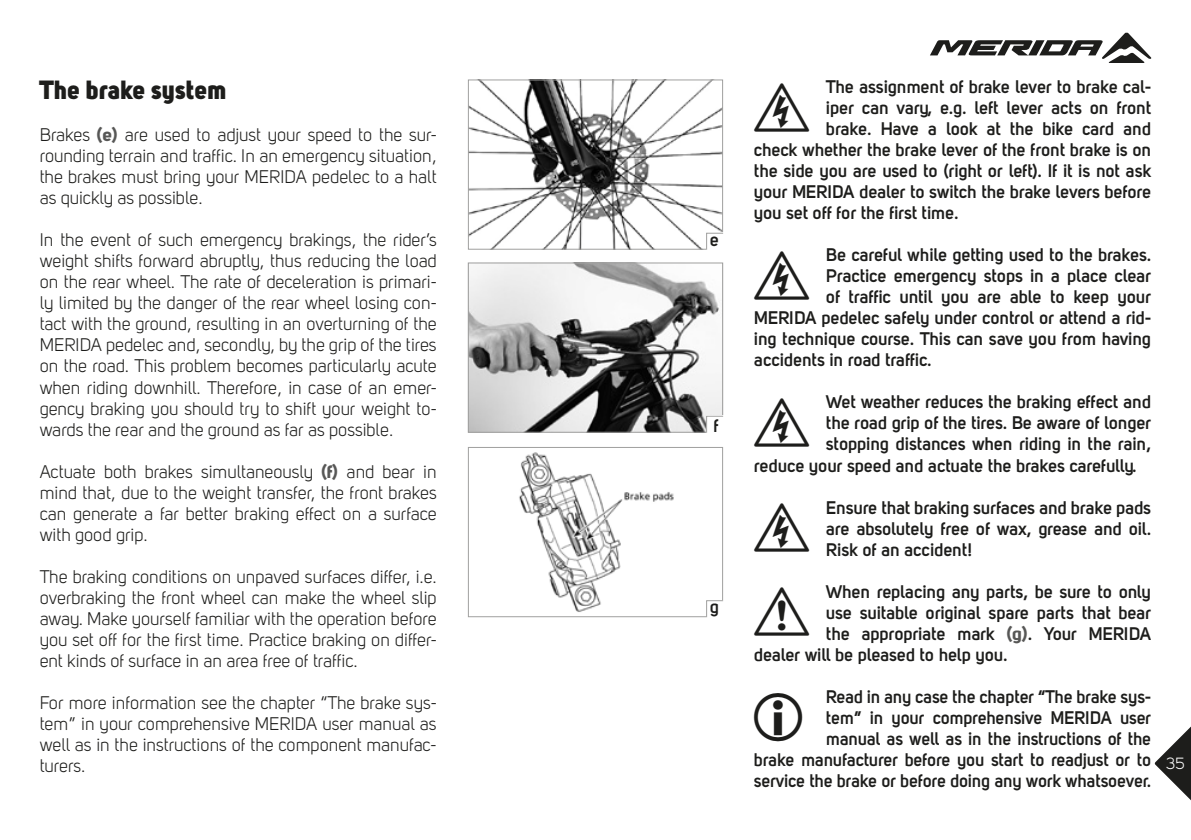
<style>
.page{position:relative;width:1191px;height:840px;background:#fff}
.page>*{position:absolute;margin:0;border:0;box-sizing:border-box;transform-origin:0 0}
.t1{font:48.6px "Picto";color:#1d1d1b}
.t2{font:48.2px "Picto";color:#1d1d1b}
.t3{font:26px "Uni Sans Heavy";color:#1d1d1b}
.t4{font:18px/21px "Uni Sans Book";color:#1d1d1b;text-align:justify}
.t5{font:700 18px/21px "Uni Sans Semi";color:#1d1d1b;text-align:justify}
.t6{font:16px "Uni Sans Book";color:#fff}
.s1{font-family:"Uni Sans Bold";color:#575756}
.s2{font-family:"Uni Sans Bold";font-weight:400;color:#575756}
</style>
<div class="page">
<svg style="left:1154px;top:726px;width:37px;height:73px"></svg>
<svg style="left:930px;top:33px;width:221px;height:30px"></svg>
<img style="left:519px;top:452px;width:155px;height:160px">
<div style="left:468px;top:446px;width:255px;height:171px;border:1px solid #a0a09f"></div>
<img style="left:470px;top:264px;width:251px;height:166px">
<div style="left:468px;top:262px;width:255px;height:170px;border:1px solid #a0a09f"></div>
<img style="left:470px;top:81px;width:251px;height:166px">
<div style="left:468px;top:79px;width:255px;height:170px;border:1px solid #a0a09f"></div>
<svg style="left:705px;top:232px;width:18px;height:18px"></svg>
<svg style="left:705px;top:415px;width:18px;height:18px"></svg>
<svg style="left:705px;top:599px;width:19px;height:19px"></svg>
<h3 class="t3" style="left:40px;top:74px;width:189px">The brake system</h3>
<p class="t4" style="left:40px;top:124px;width:398px">Brakes <span class="s1">(e)</span> are used to adjust your speed to the sur&shy;rounding terrain and traffic. In an emergency situation, the brakes must bring your MERIDA pedelec to a halt as quickly as possible.</p>
<p class="t4" style="left:40px;top:229px;width:398px">In the event of such emergency brakings, the rider’s weight shifts forward abruptly, thus reducing the load on the rear wheel. The rate of deceleration is primari&shy;ly limited by the danger of the rear wheel losing con&shy;tact with the ground, resulting in an overturning of the MERIDA pedelec and, secondly, by the grip of the tires on the road. This problem becomes particularly acute when riding downhill. Therefore, in case of an emer&shy;gency braking you should try to shift your weight to&shy;wards the rear and the ground as far as possible.</p>
<p class="t4" style="left:40px;top:460px;width:398px">Actuate both brakes simultaneously <span class="s1">(f)</span> and bear in mind that, due to the weight transfer, the front brakes can generate a far better braking effect on a surface with good grip.</p>
<p class="t4" style="left:40px;top:565px;width:398px">The braking conditions on unpaved surfaces differ, i.e. overbraking the front wheel can make the wheel slip away. Make yourself familiar with the operation before you set off for the first time. Practice braking on differ&shy;ent kinds of surface in an area free of traffic.</p>
<p class="t4" style="left:40px;top:691px;width:398px">For more information see the chapter “The brake sys&shy;tem” in your comprehensive MERIDA user manual as well as in the instructions of the component manufac&shy;turers.</p>
<p class="t5" style="left:710px;top:229px;width:10px">e</p>
<p class="t5" style="left:713px;top:414px;width:6px">f</p>
<p class="t5" style="left:710px;top:595px;width:11px">g</p>
<h2 class="t2" style="left:754px;top:83px;width:42px">G</h2>
<p class="t5" style="left:826px;top:76px;width:326px">The assignment of brake lever to brake cal-</p>
<p class="t5" style="left:826px;top:97px;width:326px">iper can vary, e.g. left lever acts on front</p>
<p class="t5" style="left:826px;top:118px;width:326px">brake. Have a look at the bike card and</p>
<p class="t5" style="left:754px;top:139px;width:398px">check whether the brake lever of the front brake is on</p>
<p class="t5" style="left:754px;top:160px;width:398px">the side you are used to (right or left). If it is not ask</p>
<p class="t5" style="left:754px;top:181px;width:398px">your MERIDA dealer to switch the brake levers before</p>
<p class="t5" style="left:754px;top:202px;width:206px">you set off for the first time.</p>
<h2 class="t2" style="left:754px;top:251px;width:42px">G</h2>
<p class="t5" style="left:826px;top:244px;width:326px">Be careful while getting used to the brakes.</p>
<p class="t5" style="left:826px;top:265px;width:326px">Practice emergency stops in a place clear</p>
<p class="t5" style="left:826px;top:286px;width:326px">of traffic until you are able to keep your</p>
<p class="t5" style="left:754px;top:307px;width:398px">MERIDA pedelec safely under control or attend a rid-</p>
<p class="t5" style="left:754px;top:328px;width:398px">ing technique course. This can save you from having</p>
<p class="t5" style="left:754px;top:349px;width:179px">accidents in road traffic.</p>
<h2 class="t2" style="left:754px;top:398px;width:42px">G</h2>
<p class="t5" style="left:826px;top:391px;width:326px">Wet weather reduces the braking effect and</p>
<p class="t5" style="left:826px;top:412px;width:326px">the road grip of the tires. Be aware of longer</p>
<p class="t5" style="left:826px;top:433px;width:326px">stopping distances when riding in the rain,</p>
<p class="t5" style="left:754px;top:454px;width:384px">reduce your speed and actuate the brakes carefully.</p>
<h2 class="t2" style="left:754px;top:503px;width:42px">G</h2>
<p class="t5" style="left:826px;top:496px;width:326px">Ensure that braking surfaces and brake pads are absolutely free of wax, grease and oil.<br>Risk of an accident!</p>
<h2 class="t2" style="left:754px;top:587px;width:42px">A</h2>
<p class="t5" style="left:826px;top:580px;width:326px">When replacing any parts, be sure to only</p>
<p class="t5" style="left:826px;top:601px;width:326px">use suitable original spare parts that bear</p>
<p class="t5" style="left:826px;top:622px;width:326px">the appropriate mark <span class="s2">(g)</span>. Your MERIDA</p>
<p class="t5" style="left:754px;top:643px;width:255px">dealer will be pleased to help you.</p>
<h1 class="t1" style="left:754px;top:692px;width:42px">I</h1>
<p class="t5" style="left:754px;top:685px;width:398px;text-align:right">Read in any case the chapter “The brake sys-<br>tem” in your comprehensive MERIDA user<br>manual as well as in the instructions of the<br>brake manufacturer before you start to readjust or to service the brake or before doing any work whatsoever.</p>
<p class="t6" style="left:1166px;top:753px;width:20px">35</p>
</div>
